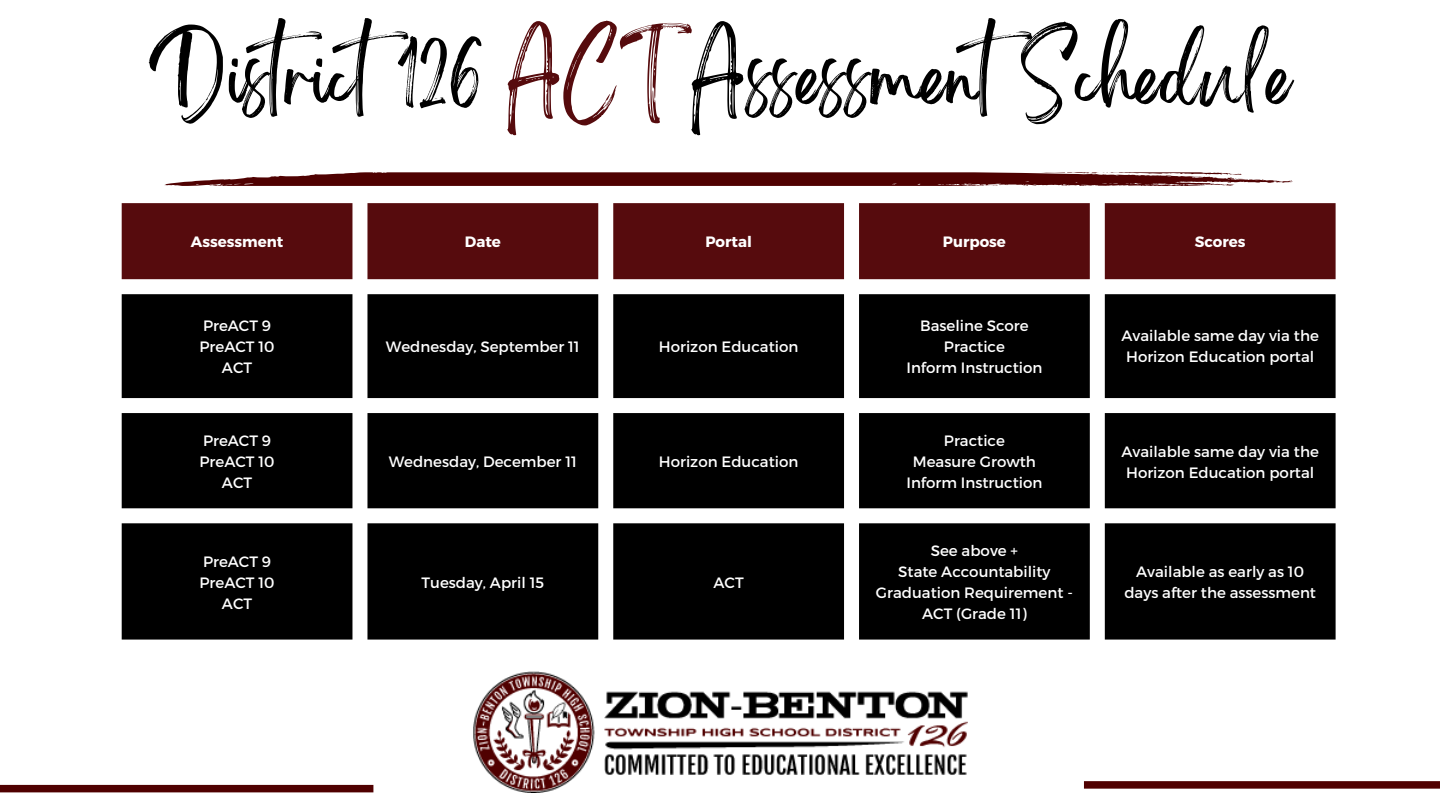
<style>
.page{position:relative;width:1440px;height:810px;background:#fff}
.page>*{position:absolute;margin:0;border:0;box-sizing:border-box;transform-origin:0 0}
.t1{font:65px "Brightwall";color:#000}
.t2{font:15px/21px "Montserrat";color:#fff;text-align:center}
.t3{font:700 15px "Montserrat";color:#fff}
.s1{color:#560b0d}
</style>
<div class="page">
<svg style="left:165px;top:172px;width:1128px;height:14px;background:#703131"></svg>
<img style="left:473px;top:671px;width:494px;height:121px">
<div style="left:0;top:785px;width:373px;height:7px;background:#500000"></div>
<div style="left:1084px;top:781px;width:356px;height:8px;background:#500000"></div>
<div style="left:122px;top:203px;width:1214px;height:76px;background:#560b0d"></div>
<svg style="left:122px;top:294px;width:1214px;height:346px;background:#222"></svg>
<p class="t1" style="left:149px;top:55px;width:1143px">District126 <span class="s1">ACT</span> AssessmentSchedule</p>
<p class="t3" style="left:191px;top:232px;width:94px">Assessment</p>
<p class="t3" style="left:465px;top:232px;width:38px">Date</p>
<p class="t3" style="left:705px;top:232px;width:48px">Portal</p>
<p class="t3" style="left:943px;top:232px;width:65px">Purpose</p>
<p class="t3" style="left:1195px;top:232px;width:52px">Scores</p>
<p class="t2" style="left:203px;top:314px;width:70px">PreACT 9</p>
<p class="t2" style="left:200px;top:335px;width:77px">PreACT 10</p>
<p class="t2" style="left:222px;top:356px;width:32px">ACT</p>
<p class="t2" style="left:203px;top:429px;width:70px">PreACT 9</p>
<p class="t2" style="left:200px;top:450px;width:77px">PreACT 10</p>
<p class="t2" style="left:222px;top:471px;width:32px">ACT</p>
<p class="t2" style="left:203px;top:550px;width:70px">PreACT 9</p>
<p class="t2" style="left:200px;top:571px;width:77px">PreACT 10</p>
<p class="t2" style="left:222px;top:592px;width:32px">ACT</p>
<p class="t2" style="left:386px;top:335px;width:195px">Wednesday, September 11</p>
<p class="t2" style="left:659px;top:335px;width:141px">Horizon Education</p>
<p class="t2" style="left:389px;top:450px;width:190px">Wednesday, December 11</p>
<p class="t2" style="left:659px;top:450px;width:141px">Horizon Education</p>
<p class="t2" style="left:422px;top:571px;width:124px">Tuesday, April 15</p>
<p class="t2" style="left:714px;top:571px;width:32px">ACT</p>
<p class="t2" style="left:920px;top:314px;width:110px">Baseline Score</p>
<p class="t2" style="left:944px;top:335px;width:62px">Practice</p>
<p class="t2" style="left:906px;top:356px;width:137px">Inform Instruction</p>
<p class="t2" style="left:944px;top:429px;width:62px">Practice</p>
<p class="t2" style="left:913px;top:450px;width:124px">Measure Growth</p>
<p class="t2" style="left:906px;top:471px;width:137px">Inform Instruction</p>
<p class="t2" style="left:931px;top:540px;width:89px">See above +</p>
<p class="t2" style="left:898px;top:561px;width:154px">State Accountability</p>
<p class="t2" style="left:876px;top:582px;width:198px">Graduation Requirement -<br>ACT (Grade 11)</p>
<p class="t2" style="left:1122px;top:325px;width:199px">Available same day via the<br>Horizon Education portal</p>
<p class="t2" style="left:1122px;top:440px;width:199px">Available same day via the<br>Horizon Education portal</p>
<p class="t2" style="left:1124px;top:561px;width:193px">Available as early as 10 days after the assessment</p>
</div>
